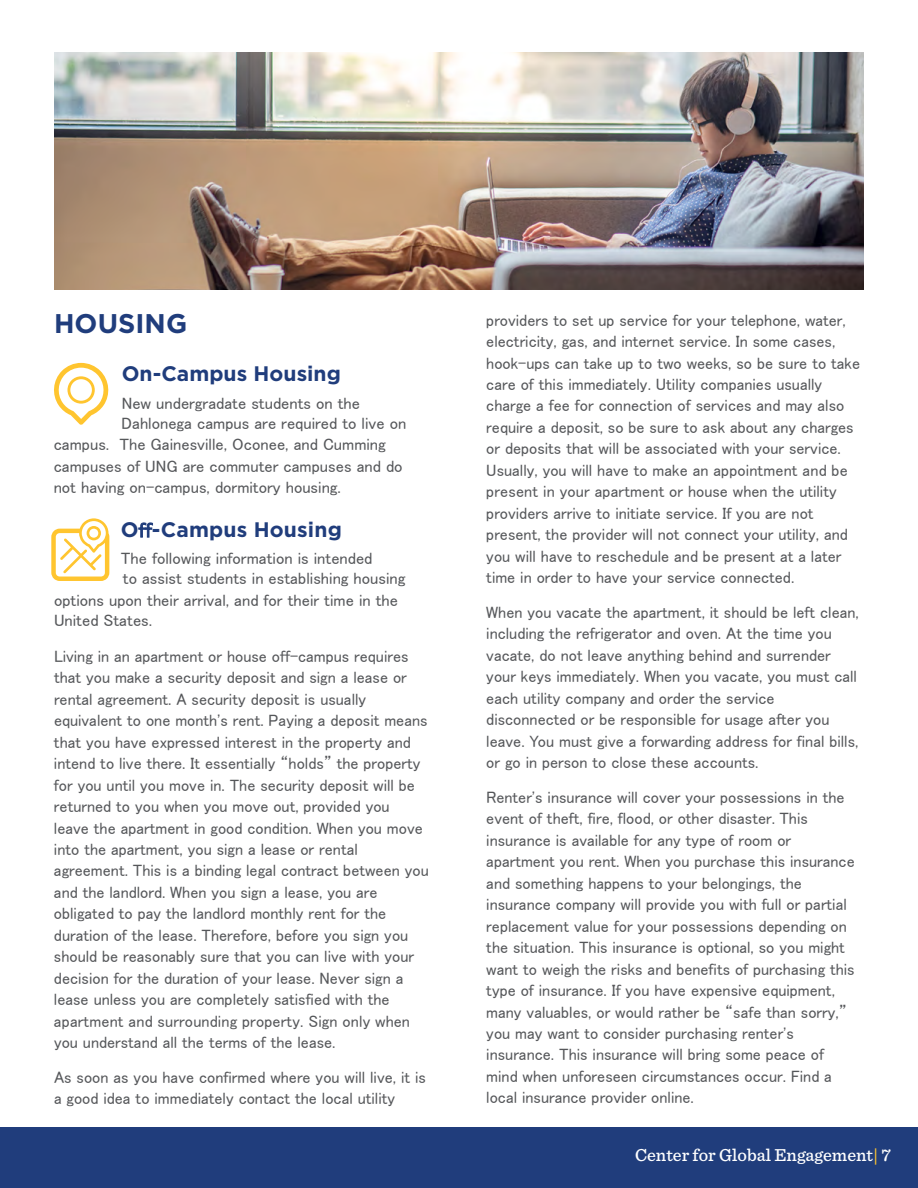
<style>
.page{position:relative;width:918px;height:1188px;background:#fff}
.page>*{position:absolute;margin:0;border:0;box-sizing:border-box;transform-origin:0 0}
.t1{font:700 27px "Gotham";letter-spacing:.005em;color:#203d7c}
.t2{font:700 21px "Gotham";color:#203d7c}
.t3{font:500 18px "Sentinel";color:#fff}
.t4{font:16.5px/21.5px "MS P Gothic";color:#55575a}
.s1{font-family:"MS P Gothic";font-weight:400}
.s2{color:#ffc52f}
</style>
<div class="page">
<div style="left:0;top:1127px;width:918px;height:61px;background:#203d7c"></div>
<img style="left:54px;top:52px;width:810px;height:238px">
<svg style="left:54px;top:363px;width:55px;height:62px"></svg>
<svg style="left:51px;top:518px;width:58px;height:63px"></svg>
<h1 class="t1" style="left:54px;top:305px;width:135px">HOUSING</h1>
<p class="t2" style="left:122px;top:359px;width:221px">On-Campus Housing</p>
<p class="t4" style="left:121px;top:393px;width:286px;line-height:20px">New undergradate students on the<br>Dahlonega campus are required to live on</p>
<p class="t4" style="left:54px;top:434px;width:350px">campus. The Gainesville, Oconee, and Cumming campuses of UNG are commuter campuses and do not having on-campus, dormitory housing.</p>
<p class="t2" style="left:121px;top:516px;width:223px">O<span class="s1">ff</span>-Campus Housing</p>
<p class="t4" style="left:121px;top:547px;width:253px">The following information is intended</p>
<p class="t4" style="left:123px;top:567px;width:284px">to assist students in establishing housing</p>
<p class="t4" style="left:54px;top:589px;width:346px">options upon their arrival, and for their time in the</p>
<p class="t4" style="left:54px;top:610px;width:100px">United States.</p>
<p class="t4" style="left:54px;top:645px;width:376px">Living in an apartment or house off-campus requires that you make a security deposit and sign a lease or rental agreement. A security deposit is usually equivalent to one month's rent. Paying a deposit means that you have expressed interest in the property and intend to live there. It essentially “holds” the property for you until you move in. The security deposit will be returned to you when you move out, provided you leave the apartment in good condition. When you move into the apartment, you sign a lease or rental agreement. This is a binding legal contract between you and the landlord. When you sign a lease, you are obligated to pay the landlord monthly rent for the duration of the lease. Therefore, before you sign you should be reasonably sure that you can live with your decision for the duration of your lease. Never sign a lease unless you are completely satisfied with the apartment and surrounding property. Sign only when you understand all the terms of the lease.</p>
<p class="t4" style="left:54px;top:1066px;width:373px">As soon as you have confirmed where you will live, it is a good idea to immediately contact the local utility</p>
<p class="t4" style="left:486px;top:309px;width:375px">providers to set up service for your telephone, water, electricity, gas, and internet service. In some cases, hook-ups can take up to two weeks, so be sure to take care of this immediately. Utility companies usually charge a fee for connection of services and may also require a deposit, so be sure to ask about any charges or deposits that will be associated with your service.<br>Usually, you will have to make an appointment and be present in your apartment or house when the utility providers arrive to initiate service. If you are not present, the provider will not connect your utility, and you will have to reschedule and be present at a later time in order to have your service connected.</p>
<p class="t4" style="left:486px;top:601px;width:374px">When you vacate the apartment, it should be left clean, including the refrigerator and oven. At the time you vacate, do not leave anything behind and surrender your keys immediately. When you vacate, you must call each utility company and order the service disconnected or be responsible for usage after you leave. You must give a forwarding address for final bills, or go in person to close these accounts.</p>
<p class="t4" style="left:486px;top:787px;width:360px;line-height:20.7px">Renter's insurance will cover your possessions in the event of theft, fire, flood, or other disaster. This</p>
<p class="t4" style="left:486px;top:829px;width:370px">insurance is available for any type of room or apartment you rent. When you purchase this insurance and something happens to your belongings, the insurance company will provide you with full or partial replacement value for your possessions depending on the situation. This insurance is optional, so you might want to weigh the risks and benefits of purchasing this type of insurance. If you have expensive equipment, many valuables, or would rather be “safe than sorry,” you may want to consider purchasing renter's insurance. This insurance will bring some peace of mind when unforeseen circumstances occur. Find a local insurance provider online.</p>
<p class="t3" style="left:635px;top:1141px;width:257px">Center for Global Engagement<span class="s2">|</span> 7</p>
</div>
